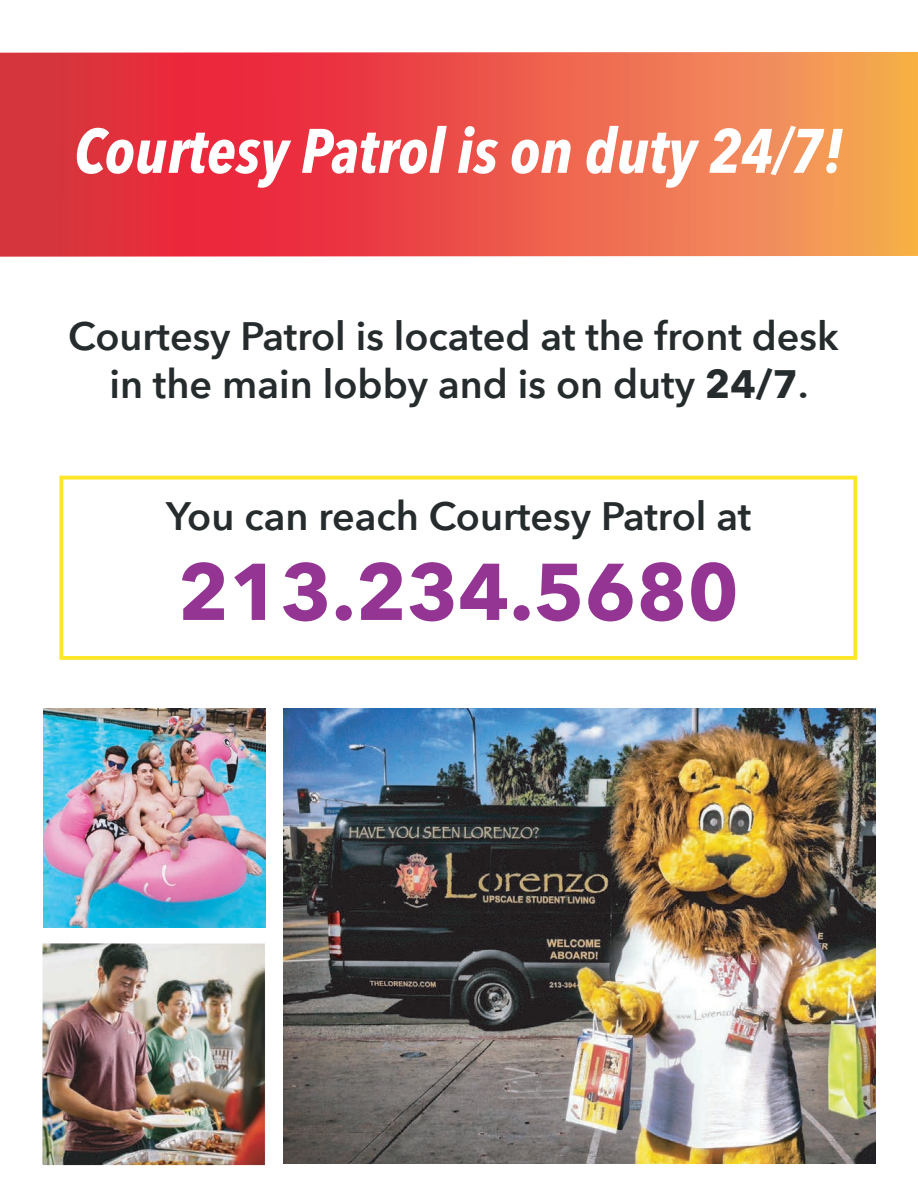
<style>
.page{position:relative;width:918px;height:1188px;background:#fff}
.page>*{position:absolute;margin:0;border:0;box-sizing:border-box;transform-origin:0 0}
.t1{font:700 79.5px "Avenir Next";color:#943594}
.t2{font:italic 700 62.1px "Avenir Next Condensed";color:#fff}
.t3{font:600 39.6px/47.5px "Avenir Next";color:#262c2d;text-align:center}
.s1{font-weight:700}
</style>
<div class="page">
<svg style="left:0;top:52px;width:918px;height:205px;background:#eb5949"></svg>
<svg style="left:59px;top:476px;width:798px;height:184px"></svg>
<img style="left:42px;top:943px;width:224px;height:223px">
<img style="left:284px;top:708px;width:592px;height:456px">
<img style="left:44px;top:708px;width:221px;height:220px">
<h2 class="t2" style="left:74px;top:113px;width:770px">Courtesy Patrol is on duty 24/7!</h2>
<p class="t3" style="left:68px;top:312px;width:772px">Courtesy Patrol is located at the front desk in the main lobby and is on duty <span class="s1">24/7</span>.</p>
<p class="t3" style="left:166px;top:491px;width:586px">You can reach Courtesy Patrol at</p>
<h1 class="t1" style="left:178px;top:523px;width:563px">213.234.5680</h1>
</div>
